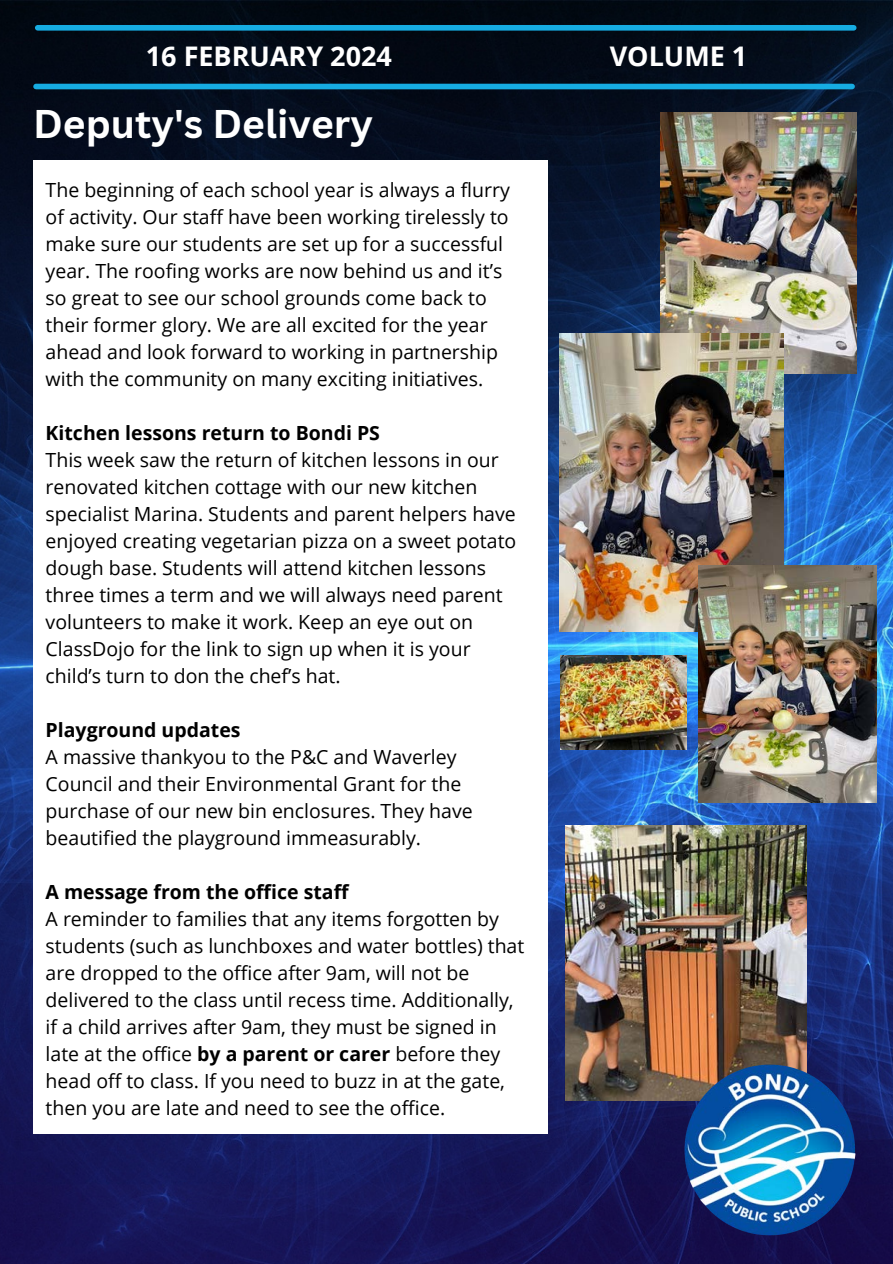
<style>
.page{position:relative;width:893px;height:1264px;background:#fff}
.page>*{position:absolute;margin:0;border:0;box-sizing:border-box;transform-origin:0 0}
.t1{font:700 39px "Canva Sans";color:#fff}
.t2{font:700 27px "Open Sans";color:#fff}
.t3{font:19.5px/27px "Open Sans";color:#000}
.t4{font:700 19.5px "Open Sans";color:#000}
.s1{font-weight:700}
</style>
<div class="page">
<img style="left:0;top:0;width:892px;height:1263px">
<div style="left:33px;top:160px;width:515px;height:973px;background:#fff"></div>
<div style="left:36px;top:84px;width:816px;height:5px;background:#16ace2"></div>
<div style="left:38px;top:25px;width:815px;height:6px;background:#16ace2"></div>
<img style="left:565px;top:825px;width:241px;height:275px">
<img style="left:660px;top:113px;width:196px;height:261px">
<img style="left:560px;top:333px;width:223px;height:298px">
<img style="left:698px;top:566px;width:178px;height:236px">
<img style="left:560px;top:655px;width:126px;height:95px">
<img style="left:660px;top:1055px;width:219px;height:191px">
<p class="t2" style="left:146px;top:37px;width:247px">16 FEBRUARY 2024</p>
<p class="t2" style="left:609px;top:37px;width:139px">VOLUME 1</p>
<p class="t1" style="left:33px;top:97px;width:341px">Deputy's Delivery</p>
<h2 class="t3" style="left:46px;top:175px;width:465px">The beginning of each school year is always a flurry of activity. Our staff have been working tirelessly to make sure our students are set up for a successful year. The roofing works are now behind us and it’s so great to see our school grounds come back to their former glory. We are all excited for the year ahead and look forward to working in partnership with the community on many exciting initiatives.</h2>
<h1 class="t4" style="left:46px;top:419px;width:336px">Kitchen lessons return to Bondi PS</h1>
<p class="t3" style="left:46px;top:445px;width:472px">This week saw the return of kitchen lessons in our renovated kitchen cottage with our new kitchen specialist Marina. Students and parent helpers have enjoyed creating vegetarian pizza on a sweet potato dough base. Students will attend kitchen lessons three times a term and we will always need parent volunteers to make it work. Keep an eye out on ClassDojo for the link to sign up when it is your child’s turn to don the chef’s hat.</p>
<p class="t4" style="left:46px;top:716px;width:196px">Playground updates</p>
<p class="t3" style="left:46px;top:742px;width:428px">A massive thankyou to the P&amp;C and Waverley Council and their Environmental Grant for the purchase of our new bin enclosures. They have beautified the playground immeasurably.</p>
<p class="t4" style="left:46px;top:878px;width:304px">A message from the office staff</p>
<p class="t3" style="left:46px;top:904px;width:480px">A reminder to families that any items forgotten by students (such as lunchboxes and water bottles) that are dropped to the office after 9am, will not be delivered to the class until recess time. Additionally, if a child arrives after 9am, they must be signed in late at the office <span class="s1">by a parent or carer</span> before they head off to class. If you need to buzz in at the gate, then you are late and need to see the office.</p>
</div>
